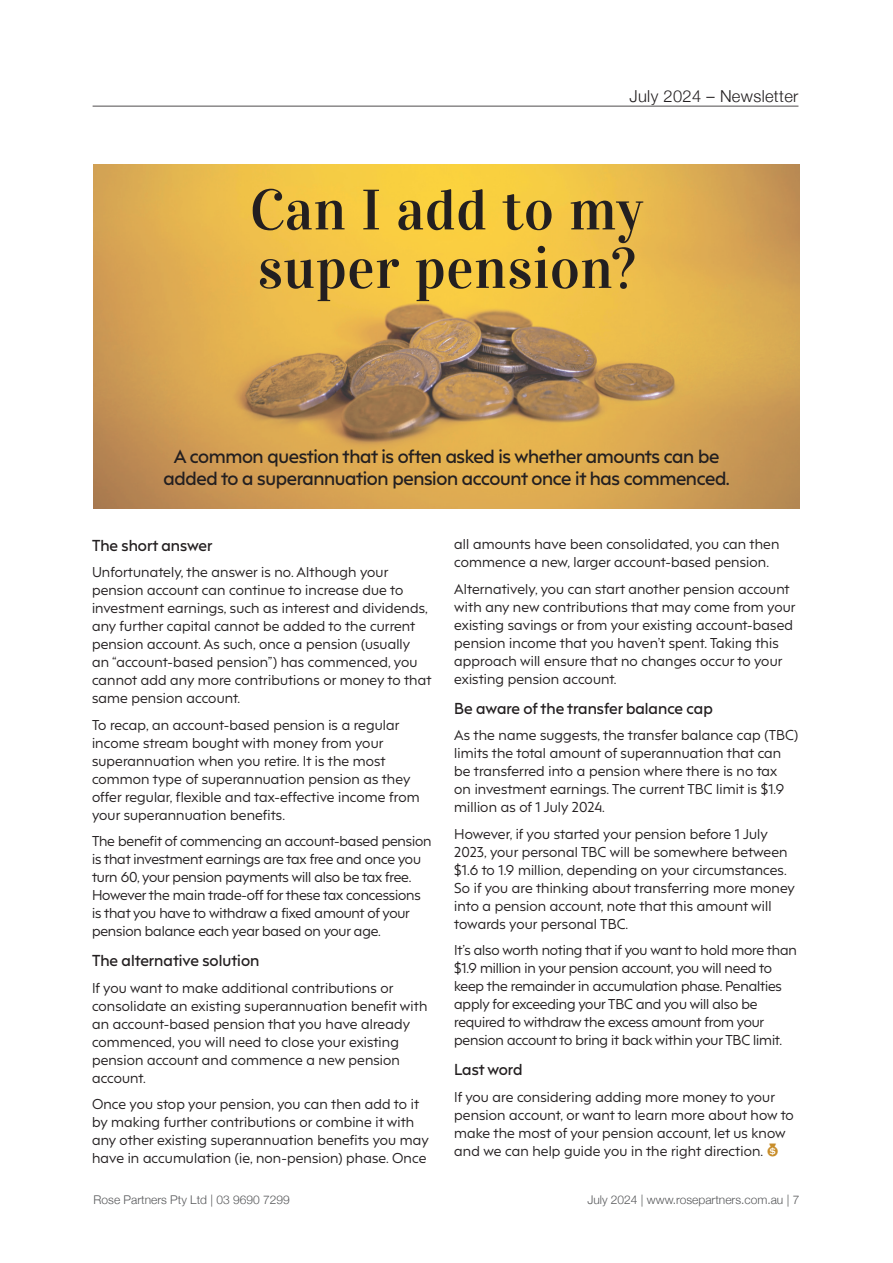
<style>
.page{position:relative;width:893px;height:1263px;background:#fff}
.page>*{position:absolute;margin:0;border:0;box-sizing:border-box;transform-origin:0 0}
.t1{font:57px/58.5px "Vidaloka";letter-spacing:.01em;color:#231f20}
.t2{font:600 18px/22.5px "F37 Hooj";letter-spacing:-.02em;color:#231f20;text-align:center}
.t3{font:300 16.5px "Helvetica Neue";letter-spacing:.02em;color:#231f20}
.t4{font:600 15px "F37 Hooj";color:#231f20}
.t5{font:13.5px/18px "F37 Hooj";letter-spacing:.01em;color:#231f20}
.t6{font:13.5px/18px "F37 Hooj";letter-spacing:-.01em;color:#231f20}
.t7{font:300 12px "Helvetica Neue";color:#57585a}
.s1{font-family:"Modern Pictograms";font-size:19.5px;color:#c88d2a}
</style>
<div class="page">
<hr style="left:93px;top:106px;width:705px;height:1px;background:#231f20">
<img style="left:94px;top:165px;width:705px;height:343px">
<p class="t3" style="left:629px;top:83px;width:170px">July 2024 – Newsletter</p>
<h1 class="t1" style="left:250px;top:181px;width:395px">Can I add to my super pension?</h1>
<h2 class="t2" style="left:164px;top:443px;width:568px">A common question that is often asked is whether amounts can be added to a superannuation pension account once it has commenced.</h2>
<p class="t4" style="left:92px;top:532px;width:122px">The short answer</p>
<p class="t5" style="left:92px;top:562px;width:341px">Unfortunately, the answer is no. Although your pension account can continue to increase due to investment earnings, such as interest and dividends, any further capital cannot be added to the current pension account. As such, once a pension (usually<br>an “account-based pension”) has commenced, you cannot add any more contributions or money to that same pension account.</p>
<p class="t5" style="left:92px;top:714px;width:329px">To recap, an account-based pension is a regular income stream bought with money from your superannuation when you retire. It is the most common type of superannuation pension as they offer regular, flexible and tax-effective income from your superannuation benefits.</p>
<p class="t6" style="left:92px;top:831px;width:341px">The benefit of commencing an account-based pension is that investment earnings are tax free and once you turn 60, your pension payments will also be tax free.<br>However the main trade-off for these tax concessions is that you have to withdraw a fixed amount of your pension balance each year based on your age.</p>
<p class="t4" style="left:92px;top:948px;width:169px">The alternative solution</p>
<p class="t5" style="left:92px;top:977px;width:337px">If you want to make additional contributions or consolidate an existing superannuation benefit with an account-based pension that you have already commenced, you will need to close your existing pension account and commence a new pension account.</p>
<p class="t5" style="left:92px;top:1094px;width:338px">Once you stop your pension, you can then add to it by making further contributions or combine it with any other existing superannuation benefits you may have in accumulation (ie, non-pension) phase. Once</p>
<p class="t5" style="left:454px;top:534px;width:327px">all amounts have been consolidated, you can then commence a new, larger account-based pension.</p>
<p class="t5" style="left:454px;top:578px;width:343px">Alternatively, you can start another pension account with any new contributions that may come from your existing savings or from your existing account-based pension income that you haven’t spent. Taking this approach will ensure that no changes occur to your existing pension account.</p>
<p class="t4" style="left:454px;top:695px;width:260px">Be aware of the transfer balance cap</p>
<p class="t5" style="left:454px;top:725px;width:345px">As the name suggests, the transfer balance cap (TBC) limits the total amount of superannuation that can be transferred into a pension where there is no tax<br>on investment earnings. The current TBC limit is $1.9 million as of 1 July 2024.</p>
<p class="t5" style="left:454px;top:823px;width:342px">However, if you started your pension before 1 July 2023, your personal TBC will be somewhere between $1.6 to 1.9 million, depending on your circumstances.<br>So if you are thinking about transferring more money into a pension account, note that this amount will towards your personal TBC.</p>
<p class="t6" style="left:454px;top:940px;width:344px">It’s also worth noting that if you want to hold more than $1.9 million in your pension account, you will need to keep the remainder in accumulation phase. Penalties apply for exceeding your TBC and you will also be required to withdraw the excess amount from your pension account to bring it back within your TBC limit.</p>
<p class="t4" style="left:454px;top:1057px;width:70px">Last word</p>
<p class="t5" style="left:454px;top:1086px;width:341px">If you are considering adding more money to your pension account, or want to learn more about how to make the most of your pension account, let us know and we can help guide you in the right direction. <span class="s1">$</span></p>
<p class="t7" style="left:94px;top:1190px;width:198px">Rose Partners Pty Ltd | 03 9690 7299</p>
<p class="t7" style="left:587px;top:1190px;width:214px">July 2024 | www.rosepartners.com.au | 7</p>
</div>
